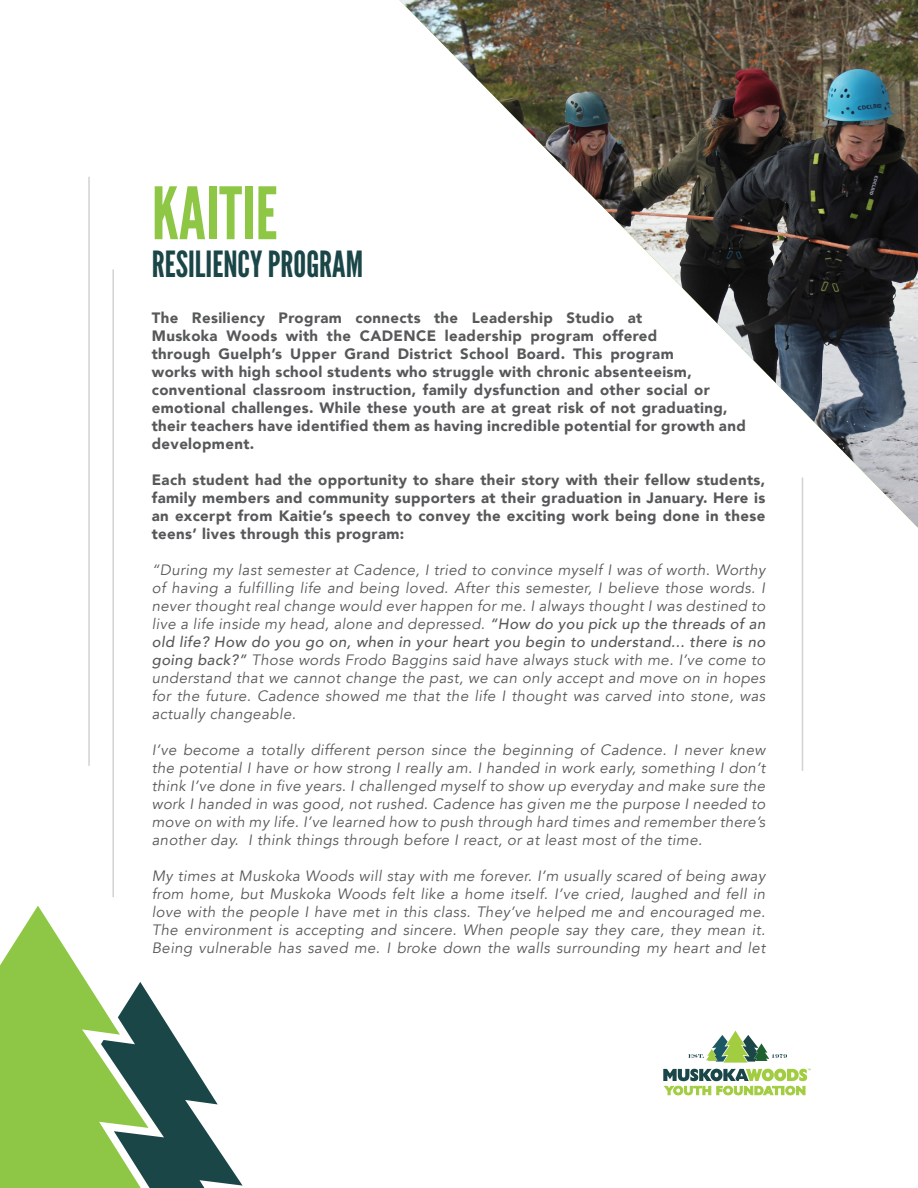
<style>
.page{position:relative;width:918px;height:1188px;background:#fff}
.page>*{position:absolute;margin:0;border:0;box-sizing:border-box;transform-origin:0 0}
.t1{font:72px "League Gothic";color:#8ec745}
.t2{font:36px "League Gothic";color:#1b4647}
.Main_Text{font:italic 15px/18px "Avenir";letter-spacing:.025em;color:#57585a;text-align:justify}
.Main_Text-2{font:900 15px/18px "Avenir";letter-spacing:.025em;color:#57585a}
.s1{font-weight:500}
</style>
<div class="page">
<hr style="left:112px;top:269px;width:2px;height:628px;background:#d1d2d4">
<hr style="left:802px;top:478px;width:1px;height:293px;background:#d1d2d4">
<hr style="left:88px;top:177px;width:2px;height:589px;background:#d1d2d4">
<svg style="left:688px;top:1031px;width:99px;height:32px"></svg>
<svg style="left:663px;top:1069px;width:148px;height:26px"></svg>
<img style="left:399px;top:0;width:519px;height:527px">
<svg style="left:172px;top:1032px;width:71px;height:156px"></svg>
<svg style="left:0;top:885px;width:172px;height:303px"></svg>
<p class="t1" style="left:152px;top:171px;width:127px">KAITIE</p>
<p class="t2" style="left:152px;top:242px;width:213px">RESILIENCY PROGRAM</p>
<p class="Main_Text-2" style="left:152px;top:309px;width:596px">The Resiliency Program connects the Leadership Studio at<br>Muskoka Woods with the CADENCE leadership program offered<br>through Guelph’s Upper Grand District School Board. This program<br>works with high school students who struggle with chronic absenteeism, conventional classroom instruction, family dysfunction and other social or emotional challenges. While these youth are at great risk of not graduating, their teachers have identified them as having incredible potential for growth and development.</p>
<p class="Main_Text-2" style="left:152px;top:471px;width:615px;text-align:justify">Each student had the opportunity to share their story with their fellow students, family members and community supporters at their graduation in January. Here is an excerpt from Kaitie’s speech to convey the exciting work being done in these teens’ lives through this program:</p>
<p class="Main_Text" style="left:152px;top:562px;width:615px">“During my last semester at Cadence, I tried to convince myself I was of worth. Worthy of having a fulfilling life and being loved. After this semester, I believe those words. I never thought real change would ever happen for me. I always thought I was destined to live a life inside my head, alone and depressed. <span class="s1">“How do you pick up the threads of an old life? How do you go on, when in your heart you begin to understand... there is no going back?”</span> Those words Frodo Baggins said have always stuck with me. I’ve come to understand that we cannot change the past, we can only accept and move on in hopes for the future. Cadence showed me that the life I thought was carved into stone, was actually changeable.</p>
<p class="Main_Text" style="left:152px;top:742px;width:615px">I’ve become a totally different person since the beginning of Cadence. I never knew the potential I have or how strong I really am. I handed in work early, something I don’t think I’ve done in five years. I challenged myself to show up everyday and make sure the work I handed in was good, not rushed. Cadence has given me the purpose I needed to move on with my life. I’ve learned how to push through hard times and remember there’s another day. I think things through before I react, or at least most of the time.</p>
<p class="Main_Text" style="left:152px;top:868px;width:615px">My times at Muskoka Woods will stay with me forever. I’m usually scared of being away from home, but Muskoka Woods felt like a home itself. I’ve cried, laughed and fell in love with the people I have met in this class. They’ve helped me and encouraged me.<br>The environment is accepting and sincere. When people say they care, they mean it.<br>Being vulnerable has saved me. I broke down the walls surrounding my heart and let</p>
</div>
